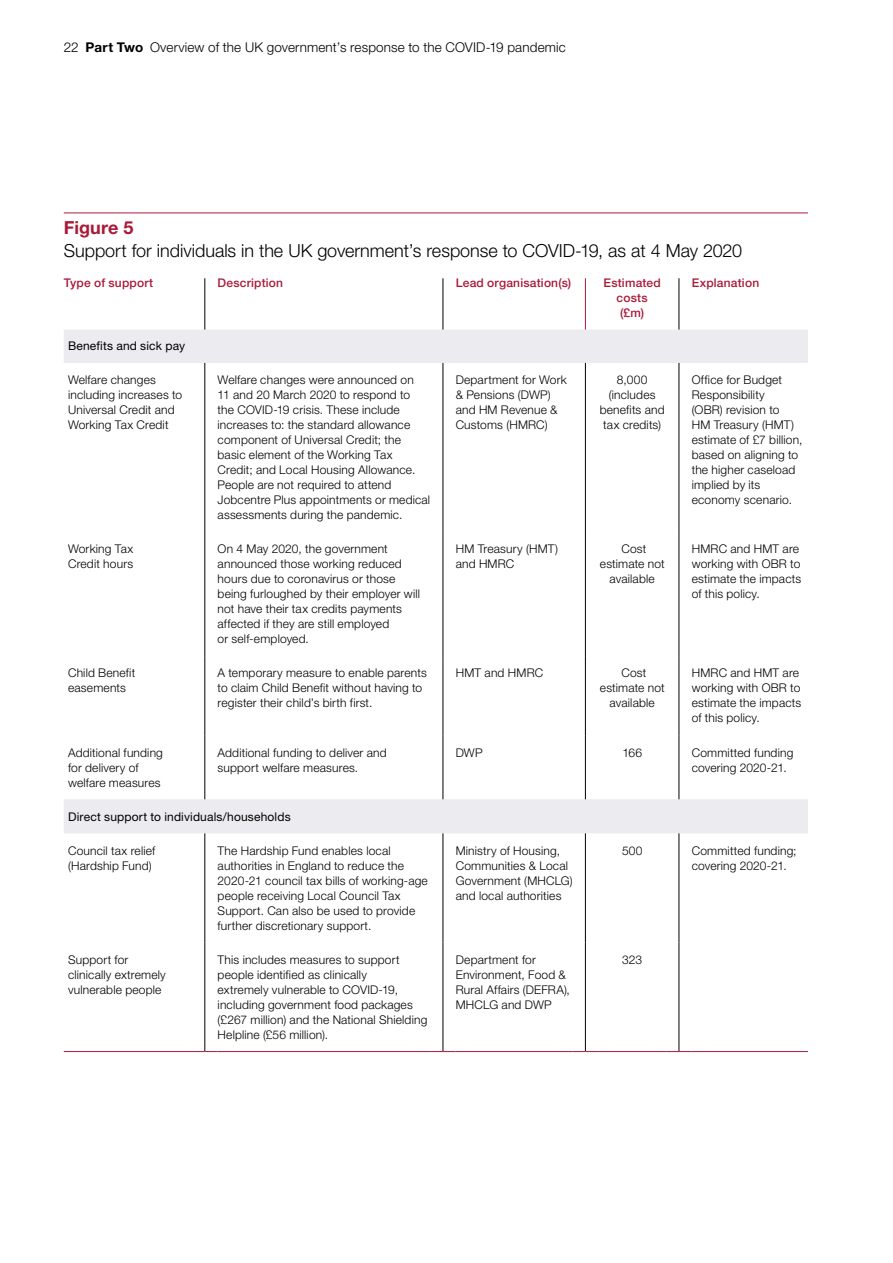
<style>
.page{position:relative;width:893px;height:1263px;background:#fff}
.page>*{position:absolute;margin:0;border:0;box-sizing:border-box;transform-origin:0 0}
.t1{font:300 18px/22.5px "Helvetica Neue LT Std";color:#000}
.t2{font:300 13.5px "Helvetica Neue LT Std";letter-spacing:.01em;color:#000}
.t3{font:300 12px/15px "Helvetica Neue LT Std";letter-spacing:.015em;color:#000}
.t4{font:500 12px/15px "Helvetica Neue LT Std";letter-spacing:.015em;color:#a91a39;text-align:center}
.t5{font:12px "Helvetica Neue LT Std";letter-spacing:.015em;color:#000}
.s1{font-weight:700}
.s2{font-weight:700;color:#a91a39}
</style>
<div class="page">
<hr style="left:64px;top:213px;width:744px;height:1px;background:#a91a39">
<svg style="left:64px;top:330px;width:744px;height:503px"></svg>
<hr style="left:679px;top:278px;width:1px;height:52px;background:#000">
<hr style="left:585px;top:278px;width:1px;height:52px;background:#a91a39">
<hr style="left:443px;top:278px;width:1px;height:52px;background:#000">
<hr style="left:205px;top:278px;width:1px;height:52px;background:#000">
<hr style="left:205px;top:363px;width:1px;height:169px;background:#000">
<hr style="left:205px;top:532px;width:1px;height:124px;background:#000">
<hr style="left:205px;top:656px;width:1px;height:79px;background:#000">
<hr style="left:205px;top:735px;width:1px;height:64px;background:#000">
<hr style="left:205px;top:833px;width:1px;height:109px;background:#000">
<hr style="left:205px;top:942px;width:1px;height:109px;background:#000">
<hr style="left:443px;top:363px;width:1px;height:169px;background:#000">
<hr style="left:443px;top:532px;width:1px;height:124px;background:#000">
<hr style="left:443px;top:656px;width:1px;height:79px;background:#000">
<hr style="left:443px;top:735px;width:1px;height:64px;background:#000">
<hr style="left:443px;top:833px;width:1px;height:109px;background:#000">
<hr style="left:443px;top:942px;width:1px;height:109px;background:#000">
<hr style="left:585px;top:363px;width:1px;height:169px;background:#000">
<hr style="left:585px;top:532px;width:1px;height:124px;background:#000">
<hr style="left:585px;top:656px;width:1px;height:79px;background:#000">
<hr style="left:585px;top:735px;width:1px;height:64px;background:#000">
<hr style="left:585px;top:833px;width:1px;height:109px;background:#000">
<hr style="left:585px;top:942px;width:1px;height:109px;background:#000">
<hr style="left:679px;top:363px;width:1px;height:169px;background:#000">
<hr style="left:679px;top:532px;width:1px;height:124px;background:#000">
<hr style="left:679px;top:656px;width:1px;height:79px;background:#000">
<hr style="left:679px;top:735px;width:1px;height:64px;background:#000">
<hr style="left:679px;top:833px;width:1px;height:109px;background:#000">
<hr style="left:679px;top:942px;width:1px;height:109px;background:#000">
<hr style="left:64px;top:1051px;width:128px;height:1px;background:#a91a39">
<svg style="left:192px;top:1051px;width:26px;height:1px"></svg>
<hr style="left:218px;top:1051px;width:212px;height:1px;background:#a91a39">
<svg style="left:430px;top:1051px;width:26px;height:1px"></svg>
<hr style="left:456px;top:1051px;width:117px;height:1px;background:#a91a39">
<svg style="left:573px;top:1051px;width:25px;height:1px"></svg>
<hr style="left:598px;top:1051px;width:68px;height:1px;background:#a91a39">
<svg style="left:666px;top:1051px;width:26px;height:1px"></svg>
<hr style="left:692px;top:1051px;width:116px;height:1px;background:#a91a39">
<p class="t2" style="left:64px;top:39px;width:503px">22 <span class="s1">Part Two</span> Overview of the UK government’s response to the COVID-19 pandemic</p>
<p class="t1" style="left:64px;top:216px;width:680px"><span class="s2">Figure 5<br></span>Support for individuals in the UK government’s response to COVID-19, as at 4 May 2020</p>
<p class="t4" style="left:64px;top:275px;width:91px">Type of support</p>
<p class="t4" style="left:218px;top:275px;width:67px">Description</p>
<p class="t4" style="left:456px;top:275px;width:117px">Lead organisation(s)</p>
<p class="t4" style="left:604px;top:275px;width:59px">Estimated costs (£m)</p>
<p class="t4" style="left:692px;top:275px;width:69px">Explanation</p>
<p class="t5" style="left:68px;top:339px;width:119px">Benefits and sick pay</p>
<p class="t3" style="left:68px;top:372px;width:116px">Welfare changes including increases to<br>Universal Credit and<br>Working Tax Credit</p>
<p class="t3" style="left:218px;top:372px;width:214px">Welfare changes were announced on<br>11 and 20 March 2020 to respond to<br>the COVID-19 crisis. These include increases to: the standard allowance component of Universal Credit; the basic element of the Working Tax Credit; and Local Housing Allowance.<br>People are not required to attend Jobcentre Plus appointments or medical assessments during the pandemic.</p>
<p class="t3" style="left:456px;top:372px;width:113px">Department for Work &amp; Pensions (DWP) and HM Revenue &amp;<br>Customs (HMRC)</p>
<p class="t3" style="left:600px;top:372px;width:66px;text-align:center">8,000 (includes benefits and tax credits)</p>
<p class="t3" style="left:692px;top:372px;width:112px">Office for Budget<br>Responsibility<br>(OBR) revision to<br>HM Treasury (HMT) estimate of £7 billion, based on aligning to the higher caseload implied by its economy scenario.</p>
<p class="t3" style="left:68px;top:541px;width:67px">Working Tax<br>Credit hours</p>
<p class="t3" style="left:218px;top:541px;width:204px">On 4 May 2020, the government announced those working reduced hours due to coronavirus or those being furloughed by their employer will not have their tax credits payments affected if they are still employed<br>or self-employed.</p>
<p class="t3" style="left:456px;top:541px;width:104px">HM Treasury (HMT) and HMRC</p>
<p class="t3" style="left:600px;top:541px;width:66px;text-align:center">Cost estimate not available</p>
<p class="t3" style="left:692px;top:541px;width:111px">HMRC and HMT are working with OBR to estimate the impacts of this policy.</p>
<p class="t3" style="left:68px;top:665px;width:69px">Child Benefit easements</p>
<p class="t3" style="left:218px;top:665px;width:211px">A temporary measure to enable parents to claim Child Benefit without having to register their child’s birth first.</p>
<p class="t3" style="left:456px;top:665px;width:89px">HMT and HMRC</p>
<p class="t3" style="left:600px;top:665px;width:66px;text-align:center">Cost estimate not available</p>
<p class="t3" style="left:692px;top:665px;width:111px">HMRC and HMT are working with OBR to estimate the impacts of this policy.</p>
<p class="t3" style="left:68px;top:744px;width:96px">Additional funding for delivery of welfare measures</p>
<p class="t3" style="left:218px;top:744px;width:171px">Additional funding to deliver and support welfare measures.</p>
<p class="t3" style="left:456px;top:744px;width:28px">DWP</p>
<p class="t3" style="left:622px;top:744px;width:21px">166</p>
<p class="t3" style="left:692px;top:744px;width:103px">Committed funding covering 2020-21.</p>
<p class="t5" style="left:68px;top:809px;width:224px">Direct support to individuals/households</p>
<p class="t3" style="left:68px;top:843px;width:89px">Council tax relief (Hardship Fund)</p>
<p class="t3" style="left:218px;top:843px;width:212px">The Hardship Fund enables local authorities in England to reduce the 2020-21 council tax bills of working-age people receiving Local Council Tax Support. Can also be used to provide further discretionary support.</p>
<p class="t3" style="left:456px;top:843px;width:118px">Ministry of Housing,<br>Communities &amp; Local<br>Government (MHCLG) and local authorities</p>
<p class="t3" style="left:622px;top:843px;width:22px">500</p>
<p class="t3" style="left:692px;top:843px;width:106px">Committed funding; covering 2020-21.</p>
<p class="t3" style="left:68px;top:952px;width:99px">Support for clinically extremely vulnerable people</p>
<p class="t3" style="left:218px;top:952px;width:211px">This includes measures to support people identified as clinically<br>extremely vulnerable to COVID-19, including government food packages (£267 million) and the National Shielding Helpline (£56 million).</p>
<p class="t3" style="left:456px;top:952px;width:116px">Department for<br>Environment, Food &amp;<br>Rural Affairs (DEFRA),<br>MHCLG and DWP</p>
<p class="t3" style="left:622px;top:952px;width:21px">323</p>
</div>
